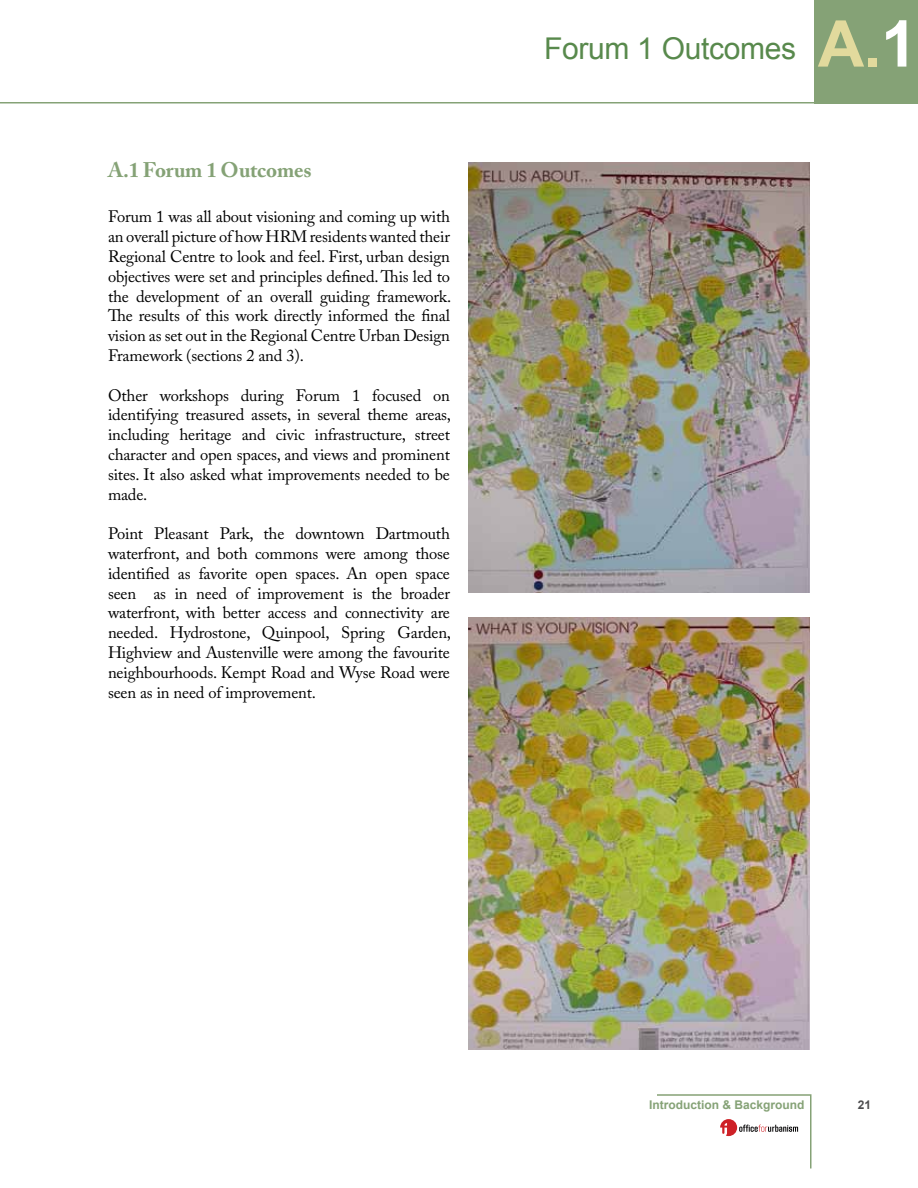
<style>
.page{position:relative;width:918px;height:1188px;background:#fff}
.page>*{position:absolute;margin:0;border:0;box-sizing:border-box;transform-origin:0 0}
.t1{font:700 64.5px "Arial";color:#e2da9d}
.t2{font:30px "Arial";letter-spacing:-.01em;color:#58894c}
.t3{font:700 21px "Adobe Caslon Pro";letter-spacing:-.01em;color:#85a276}
.t4{font:16.5px/19.8px "Adobe Caslon Pro";letter-spacing:-.01em;color:#000;text-align:justify}
.t5{font:700 12px "Arial";color:#85a276}
.t6{font:700 12px "Arial";color:#4d4d4f}
.s1{color:#fff}
</style>
<div class="page">
<div style="left:814px;top:0;width:104px;height:104px;background:#85a276"></div>
<hr style="left:0;top:102px;width:864px;height:2px;background:#85a276">
<svg style="left:657px;top:1094px;width:155px;height:75px"></svg>
<img style="left:468px;top:162px;width:342px;height:431px">
<img style="left:468px;top:617px;width:342px;height:432px">
<p class="t3" style="left:108px;top:158px;width:205px">A.1 Forum 1 Outcomes</p>
<p class="t4" style="left:108px;top:207px;width:345px">Forum 1 was all about visioning and coming up with an overall picture of how HRM residents wanted their Regional Centre to look and feel. First, urban design objectives were set and principles defined. This led to the development of an overall guiding framework.<br>The results of this work directly informed the final vision as set out in the Regional Centre Urban Design Framework (sections 2 and 3).</p>
<p class="t4" style="left:108px;top:385px;width:345px">Other workshops during Forum 1 focused on identifying treasured assets, in several theme areas, including heritage and civic infrastructure, street character and open spaces, and views and prominent sites. It also asked what improvements needed to be made.</p>
<p class="t4" style="left:108px;top:524px;width:345px">Point Pleasant Park, the downtown Dartmouth waterfront, and both commons were among those identified as favorite open spaces. An open space seen as in need of improvement is the broader waterfront, with better access and connectivity are needed. Hydrostone, Quinpool, Spring Garden, Highview and Austenville were among the favourite neighbourhoods. Kempt Road and Wyse Road were seen as in need of improvement.</p>
<h2 class="t2" style="left:544px;top:29px;width:254px">Forum 1 Outcomes</h2>
<h1 class="t1" style="left:818px;top:1px;width:101px">A.<span class="s1">1</span></h1>
<p class="t5" style="left:649px;top:1097px;width:157px">Introduction &amp; Background</p>
<p class="t6" style="left:858px;top:1097px;width:15px">21</p>
</div>
